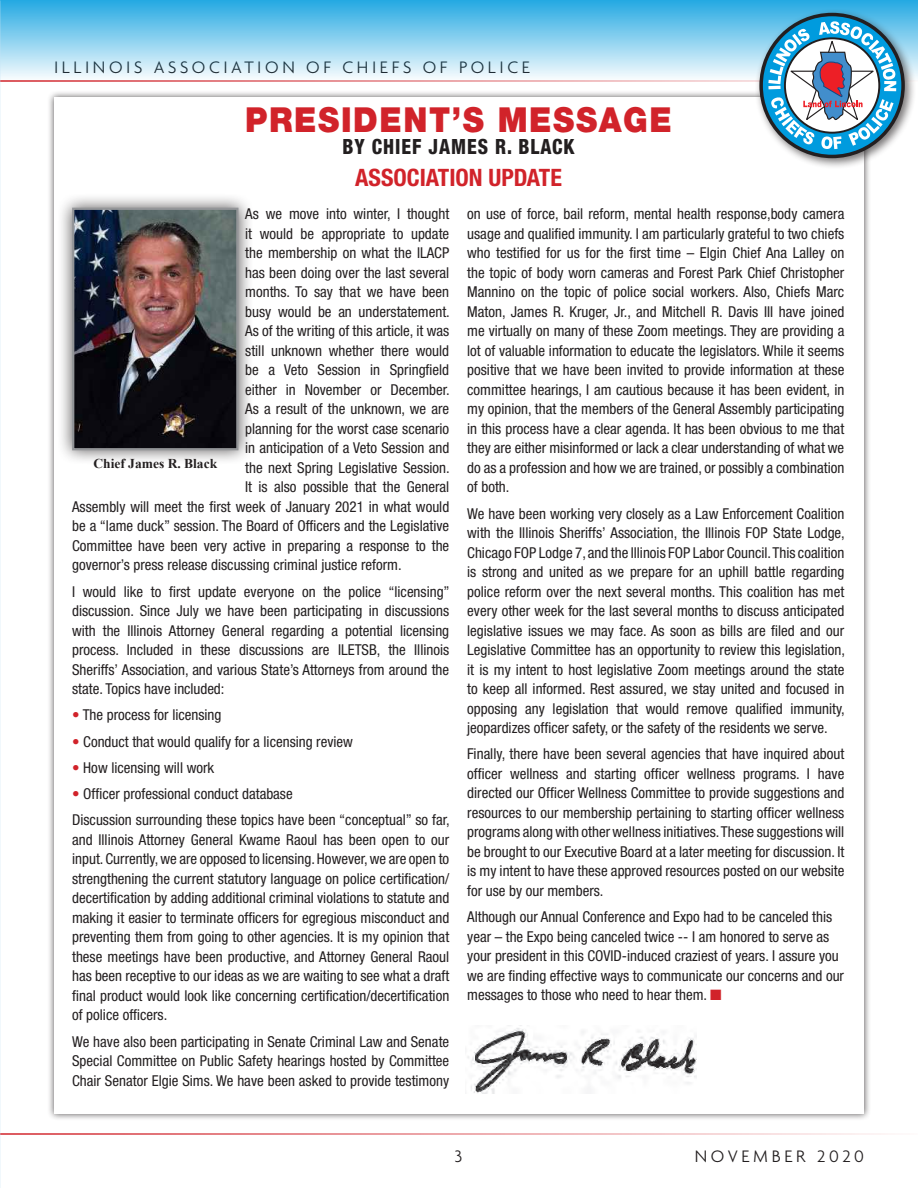
<style>
.page{position:relative;width:918px;height:1188px;background:#fff}
.page>*{position:absolute;margin:0;border:0;box-sizing:border-box;transform-origin:0 0}
.t1{font:900 34.5px "Helvetica Neue";letter-spacing:.05em;color:#d1232a;scale:.92 1}
.t2{font:700 condensed 24px "Helvetica Neue";color:#d1232a}
.t3{font:800 condensed 21px "Helvetica Neue";letter-spacing:.05em;color:#231f20;scale:.92 1}
.t4{font:300 18px "Agenda";letter-spacing:.2em;color:#231f20}
.t5{font:condensed 15px/19.5px "Helvetica Neue";color:#231f20;text-align:justify}
.t6{font:700 13.5px "Times New Roman";color:#231f20}
.s1{color:#d1232a}
</style>
<div class="page">
<hr style="left:0;top:1133px;width:918px;height:2px;background:#d1232a">
<div style="left:47px;top:90px;width:824px;height:1030px;background:#231f20;opacity:.75"></div>
<div style="left:54px;top:97px;width:810px;height:1016px;background:#fff"></div>
<div style="left:0;top:0;width:918px;height:81px;background:linear-gradient(to bottom,#24a9e2,#fafdfe)"></div>
<hr style="left:0;top:80px;width:918px;height:2px;background:#d1232a">
<div style="left:755px;top:8px;width:161px;height:161px;background:#231f20;opacity:.6"></div>
<svg style="left:759px;top:13px;width:146px;height:145px"></svg>
<div style="left:57px;top:192px;width:197px;height:274px;background:#231f20;opacity:.75"></div>
<img style="left:75px;top:211px;width:160px;height:236px">
<div style="left:72px;top:208px;width:166px;height:242px;border:2px solid #939598"></div>
<img style="left:467px;top:1028px;width:230px;height:65px">
<p class="t4" style="left:54px;top:57px;width:478px">ILLINOIS ASSOCIATION OF CHIEFS OF POLICE</p>
<p class="t1" style="left:245px;top:99px;width:465px">PRESIDENT’S MESSAGE</p>
<p class="t3" style="left:343px;top:134px;width:254px">BY CHIEF JAMES R. BLACK</p>
<p class="t2" style="left:355px;top:163px;width:208px">ASSOCIATION UPDATE</p>
<p class="t5" style="left:245px;top:204px;width:205px">As we move into winter, I thought</p>
<p class="t5" style="left:245px;top:224px;width:206px">it would be appropriate to update</p>
<p class="t5" style="left:245px;top:243px;width:206px">the membership on what the ILACP</p>
<p class="t5" style="left:245px;top:263px;width:206px">has been doing over the last several</p>
<p class="t5" style="left:245px;top:282px;width:205px">months. To say that we have been</p>
<p class="t5" style="left:245px;top:302px;width:206px">busy would be an understatement.</p>
<p class="t5" style="left:245px;top:321px;width:206px">As of the writing of this article, it was</p>
<p class="t5" style="left:245px;top:341px;width:206px">still unknown whether there would</p>
<p class="t5" style="left:245px;top:360px;width:205px">be a Veto Session in Springfield</p>
<p class="t5" style="left:245px;top:380px;width:206px">either in November or December.</p>
<p class="t5" style="left:245px;top:399px;width:205px">As a result of the unknown, we are</p>
<p class="t5" style="left:245px;top:419px;width:205px">planning for the worst case scenario</p>
<p class="t5" style="left:245px;top:438px;width:206px">in anticipation of a Veto Session and</p>
<p class="t5" style="left:245px;top:458px;width:206px">the next Spring Legislative Session.</p>
<p class="t5" style="left:245px;top:477px;width:206px">It is also possible that the General</p>
<p class="t5" style="left:72px;top:497px;width:379px">Assembly will meet the first week of January 2021 in what would</p>
<p class="t5" style="left:72px;top:516px;width:379px">be a “lame duck” session. The Board of Officers and the Legislative</p>
<p class="t5" style="left:72px;top:536px;width:379px">Committee have been very active in preparing a response to the</p>
<p class="t5" style="left:72px;top:555px;width:331px">governor’s press release discussing criminal justice reform.</p>
<p class="t5" style="left:72px;top:581px;width:379px">I would like to first update everyone on the police “licensing” discussion. Since July we have been participating in discussions with the Illinois Attorney General regarding a potential licensing process. Included in these discussions are ILETSB, the Illinois Sheriffs’ Association, and various State’s Attorneys from around the state. Topics have included:</p>
<p class="t5" style="left:72px;top:705px;width:151px"><span class="s1">•</span> The process for licensing</p>
<p class="t5" style="left:72px;top:731px;width:282px"><span class="s1">•</span> Conduct that would qualify for a licensing review</p>
<p class="t5" style="left:72px;top:758px;width:144px"><span class="s1">•</span> How licensing will work</p>
<p class="t5" style="left:72px;top:784px;width:222px"><span class="s1">•</span> Officer professional conduct database</p>
<p class="t5" style="left:72px;top:810px;width:379px">Discussion surrounding these topics have been “conceptual” so far, and Illinois Attorney General Kwame Raoul has been open to our input. Currently, we are opposed to licensing. However, we are open to strengthening the current statutory language on police certification/ decertification by adding additional criminal violations to statute and making it easier to terminate officers for egregious misconduct and preventing them from going to other agencies. It is my opinion that these meetings have been productive, and Attorney General Raoul has been receptive to our ideas as we are waiting to see what a draft final product would look like concerning certification/decertification of police officers.</p>
<p class="t5" style="left:72px;top:1031px;width:379px">We have also been participating in Senate Criminal Law and Senate Special Committee on Public Safety hearings hosted by Committee Chair Senator Elgie Sims. We have been asked to provide testimony</p>
<p class="t5" style="left:467px;top:204px;width:379px">on use of force, bail reform, mental health response,body camera usage and qualified immunity. I am particularly grateful to two chiefs who testified for us for the first time – Elgin Chief Ana Lalley on the topic of body worn cameras and Forest Park Chief Christopher Mannino on the topic of police social workers. Also, Chiefs Marc Maton, James R. Kruger, Jr., and Mitchell R. Davis III have joined me virtually on many of these Zoom meetings. They are providing a lot of valuable information to educate the legislators. While it seems positive that we have been invited to provide information at these committee hearings, I am cautious because it has been evident, in my opinion, that the members of the General Assembly participating in this process have a clear agenda. It has been obvious to me that they are either misinformed or lack a clear understanding of what we do as a profession and how we are trained, or possibly a combination of both.</p>
<p class="t5" style="left:467px;top:503px;width:379px">We have been working very closely as a Law Enforcement Coalition with the Illinois Sheriffs’ Association, the Illinois FOP State Lodge, Chicago FOP Lodge 7, and the Illinois FOP Labor Council. This coalition is strong and united as we prepare for an uphill battle regarding police reform over the next several months. This coalition has met every other week for the last several months to discuss anticipated legislative issues we may face. As soon as bills are filed and our Legislative Committee has an opportunity to review this legislation, it is my intent to host legislative Zoom meetings around the state to keep all informed. Rest assured, we stay united and focused in opposing any legislation that would remove qualified immunity, jeopardizes officer safety, or the safety of the residents we serve.</p>
<p class="t5" style="left:467px;top:744px;width:379px">Finally, there have been several agencies that have inquired about officer wellness and starting officer wellness programs. I have directed our Officer Wellness Committee to provide suggestions and resources to our membership pertaining to starting officer wellness programs along with other wellness initiatives. These suggestions will be brought to our Executive Board at a later meeting for discussion. It is my intent to have these approved resources posted on our website for use by our members.</p>
<p class="t5" style="left:467px;top:907px;width:378px;text-align:left">Although our Annual Conference and Expo had to be canceled this year – the Expo being canceled twice -- I am honored to serve as your president in this COVID-induced craziest of years. I assure you we are finding effective ways to communicate our concerns and our messages to those who need to hear them. <span class="s1">■</span></p>
<p class="t6" style="left:93px;top:454px;width:125px">Chief James R. Black</p>
<p class="t4" style="left:455px;top:1146px;width:9px">3</p>
<p class="t4" style="left:695px;top:1146px;width:171px">NOVEMBER 2020</p>
</div>
